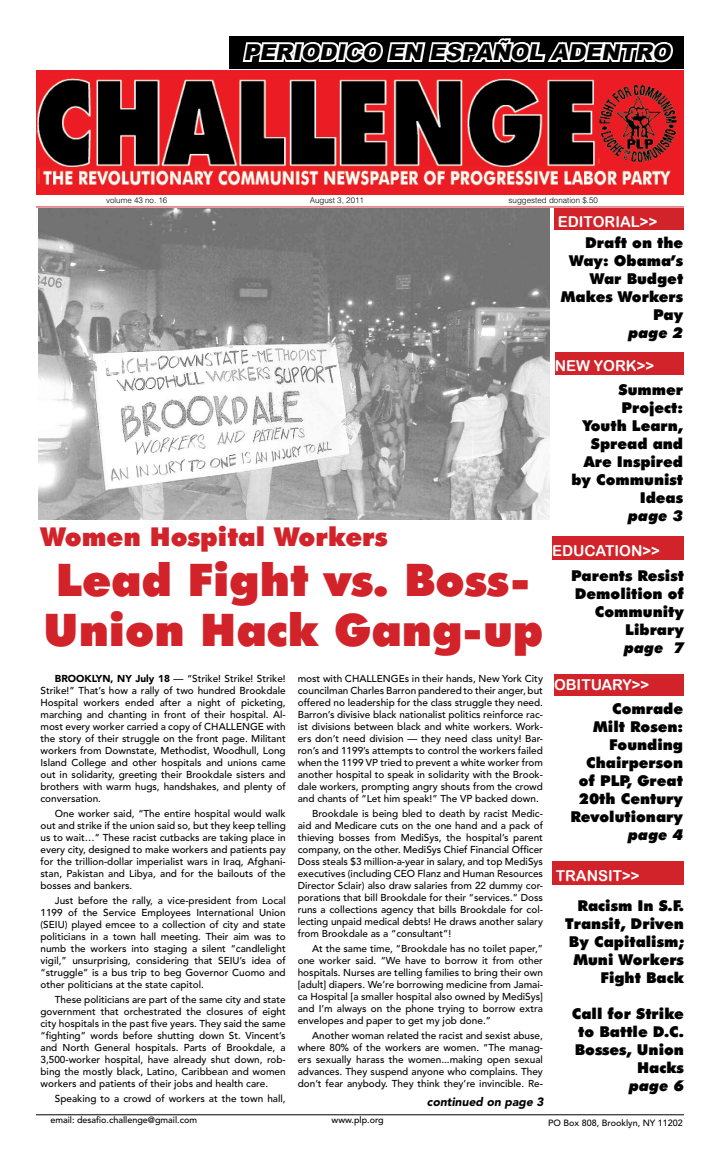
<style>
.page{position:relative;width:720px;height:1152px;background:#fff}
.page>*{position:absolute;margin:0;border:0;box-sizing:border-box;transform-origin:0 0}
.t1{font:900 45px/50px "Futura BT";color:#d2232a}
.t2{font:900 26px "Futura BT";color:#d2232a}
.t3{font:italic 900 22px "Arial";color:#000}
.t4{font:900 15px/18px "Futura BT";color:#000;text-align:right}
.t5{font:15px "Arial Rounded MT Bold";color:#fff}
.t6{font:italic 900 15px "Futura BT";color:#000}
.t7{font:italic 900 12px "Avenir";color:#000}
.t8{font:500 10px/12px "Avenir";color:#000;text-align:justify}
.t9{font:500 9px "Avenir";color:#000}
.t10{font:300 8px "Helvetica";color:#000}
.s1{font-weight:900}
</style>
<div class="page">
<hr style="left:36px;top:206px;width:648px;height:1px;background:#d2232a">
<div style="left:554px;top:674px;width:130px;height:22px;background:#d2232a"></div>
<div style="left:554px;top:208px;width:130px;height:22px;background:#d2232a"></div>
<img style="left:36px;top:71px;width:648px;height:124px">
<div style="left:230px;top:36px;width:454px;height:32px;background:#000"></div>
<svg style="left:240px;top:38px;width:436px;height:57px"></svg>
<hr style="left:36px;top:1114px;width:648px;height:1px;background:#000">
<div style="left:552px;top:861px;width:132px;height:24px;background:#d2232a"></div>
<div style="left:555px;top:352px;width:129px;height:23px;background:#d2232a"></div>
<div style="left:552px;top:536px;width:132px;height:24px;background:#d2232a"></div>
<img style="left:38px;top:208px;width:512px;height:312px">
<h3 class="t3" style="left:244px;top:36px;width:434px">PERIODICO EN ESPA Ñ OL ADENTRO</h3>
<p class="t10" style="left:106px;top:195px;width:63px">volume 43 no. 16</p>
<p class="t10" style="left:310px;top:195px;width:56px">August 3, 2011</p>
<p class="t10" style="left:509px;top:195px;width:91px">suggested donation $.50</p>
<h3 class="t5" style="left:558px;top:212px;width:101px">EDITORIAL&gt;&gt;</h3>
<h3 class="t4" style="left:561px;top:233px;width:124px">Draft on the<br>Way: Obama’s<br>War Budget<br>Makes Workers<br>Pay</h3>
<h3 class="t6" style="left:628px;top:323px;width:56px">page 2</h3>
<h2 class="t2" style="left:40px;top:521px;width:349px">Women Hospital Workers</h2>
<h1 class="t1" style="left:44px;top:555px;width:501px">Lead Fight vs. Boss-<br>Union Hack Gang-up</h1>
<p class="t8" style="left:41px;top:673px;width:247px;text-indent:14px"><span class="s1">BROOKLYN, NY July 18</span> — “Strike! Strike! Strike!<br>Strike!” That’s how a rally of two hundred Brookdale Hospital workers ended after a night of picketing, marching and chanting in front of their hospital. Al&shy;most every worker carried a copy of CHALLENGE with the story of their struggle on the front page. Militant workers from Downstate, Methodist, Woodhull, Long Island College and other hospitals and unions came out in solidarity, greeting their Brookdale sisters and brothers with warm hugs, handshakes, and plenty of conversation.</p>
<p class="t8" style="left:41px;top:808px;width:247px;text-indent:14px">One worker said, “The entire hospital would walk out and strike if the union said so, but they keep telling us to wait…” These racist cutbacks are taking place in every city, designed to make workers and patients pay for the trillion-dollar imperialist wars in Iraq, Afghani&shy;stan, Pakistan and Libya, and for the bailouts of the bosses and bankers.</p>
<p class="t8" style="left:41px;top:895px;width:247px;text-indent:14px">Just before the rally, a vice-president from Local 1199 of the Service Employees International Union (SEIU) played emcee to a collection of city and state politicians in a town hall meeting. Their aim was to numb the workers into staging a silent “candlelight vigil,” unsurprising, considering that SEIU’s idea of “struggle” is a bus trip to beg Governor Cuomo and other politicians at the state capitol.</p>
<p class="t8" style="left:41px;top:994px;width:247px;text-indent:14px">These politicians are part of the same city and state government that orchestrated the closures of eight city hospitals in the past five years. They said the same “fighting” words before shutting down St. Vincent’s and North General hospitals. Parts of Brookdale, a 3,500-worker hospital, have already shut down, rob&shy;bing the mostly black, Latino, Caribbean and women workers and patients of their jobs and health care.</p>
<p class="t8" style="left:55px;top:1093px;width:232px">Speaking to a crowd of workers at the town hall,</p>
<p class="t8" style="left:298px;top:673px;width:247px">most with CHALLENGEs in their hands, New York City councilman Charles Barron pandered to their anger, but offered no leadership for the class struggle they need.<br>Barron’s divisive black nationalist politics reinforce rac&shy;ist divisions between black and white workers. Work&shy;ers don’t need division — they need class unity! Bar&shy;ron’s and 1199’s attempts to control the workers failed when the 1199 VP tried to prevent a white worker from another hospital to speak in solidarity with the Brook&shy;dale workers, prompting angry shouts from the crowd and chants of “Let him speak!” The VP backed down.</p>
<p class="t8" style="left:298px;top:808px;width:247px;text-indent:14px">Brookdale is being bled to death by racist Medic&shy;aid and Medicare cuts on the one hand and a pack of thieving bosses from MediSys, the hospital’s parent company, on the other. MediSys Chief Financial Officer Doss steals $3 million-a-year in salary, and top MediSys executives (including CEO Flanz and Human Resources Director Sclair) also draw salaries from 22 dummy cor&shy;porations that bill Brookdale for their “services.” Doss runs a collections agency that bills Brookdale for col&shy;lecting unpaid medical debts! He draws another salary from Brookdale as a “consultant”!</p>
<p class="t8" style="left:298px;top:943px;width:247px;text-indent:14px">At the same time, “Brookdale has no toilet paper,” one worker said. “We have to borrow it from other hospitals. Nurses are telling families to bring their own [adult] diapers. We’re borrowing medicine from Jamai&shy;ca Hospital [a smaller hospital also owned by MediSys] and I’m always on the phone trying to borrow extra envelopes and paper to get my job done.”</p>
<p class="t8" style="left:298px;top:1030px;width:247px;text-indent:14px">Another woman related the racist and sexist abuse, where 80% of the workers are women. “The manag&shy;ers sexually harass the women...making open sexual advances. They suspend anyone who complains. They don’t fear anybody. They think they’re invincible. Re-</p>
<p class="t7" style="left:427px;top:1095px;width:118px">continued on page 3</p>
<h3 class="t5" style="left:555px;top:357px;width:101px">NEW YORK&gt;&gt;</h3>
<h3 class="t4" style="left:571px;top:380px;width:113px">Summer<br>Project:<br>Youth Learn,<br>Spread and<br>Are Inspired by Communist<br>Ideas</h3>
<h3 class="t6" style="left:628px;top:506px;width:56px">page 3</h3>
<h3 class="t5" style="left:552px;top:542px;width:109px">EDUCATION&gt;&gt;</h3>
<h3 class="t4" style="left:571px;top:567px;width:114px">Parents Resist<br>Demolition of<br>Community<br>Library</h3>
<h3 class="t6" style="left:624px;top:639px;width:61px">page 7</h3>
<h3 class="t5" style="left:554px;top:675px;width:97px">OBITUARY&gt;&gt;</h3>
<h3 class="t4" style="left:570px;top:700px;width:114px">Comrade<br>Milt Rosen:<br>Founding<br>Chairperson of PLP, Great<br>20th Century<br>Revolutionary</h3>
<h3 class="t6" style="left:628px;top:826px;width:56px">page 4</h3>
<h3 class="t5" style="left:556px;top:867px;width:85px">TRANSIT&gt;&gt;</h3>
<h3 class="t4" style="left:565px;top:896px;width:120px">Racism In S.F.<br>Transit, Driven<br>By Capitalism;<br>Muni Workers<br>Fight Back</h3>
<h3 class="t4" style="left:572px;top:1004px;width:114px">Call for Strike to Battle D.C.<br>Bosses, Union<br>Hacks</h3>
<h3 class="t6" style="left:629px;top:1076px;width:56px">page 6</h3>
<p class="t9" style="left:50px;top:1115px;width:148px">email: desafio.challenge@gmail.com</p>
<p class="t9" style="left:332px;top:1115px;width:54px">www.plp.org</p>
<p class="t9" style="left:548px;top:1118px;width:136px">PO Box 808, Brooklyn, NY 11202</p>
</div>
